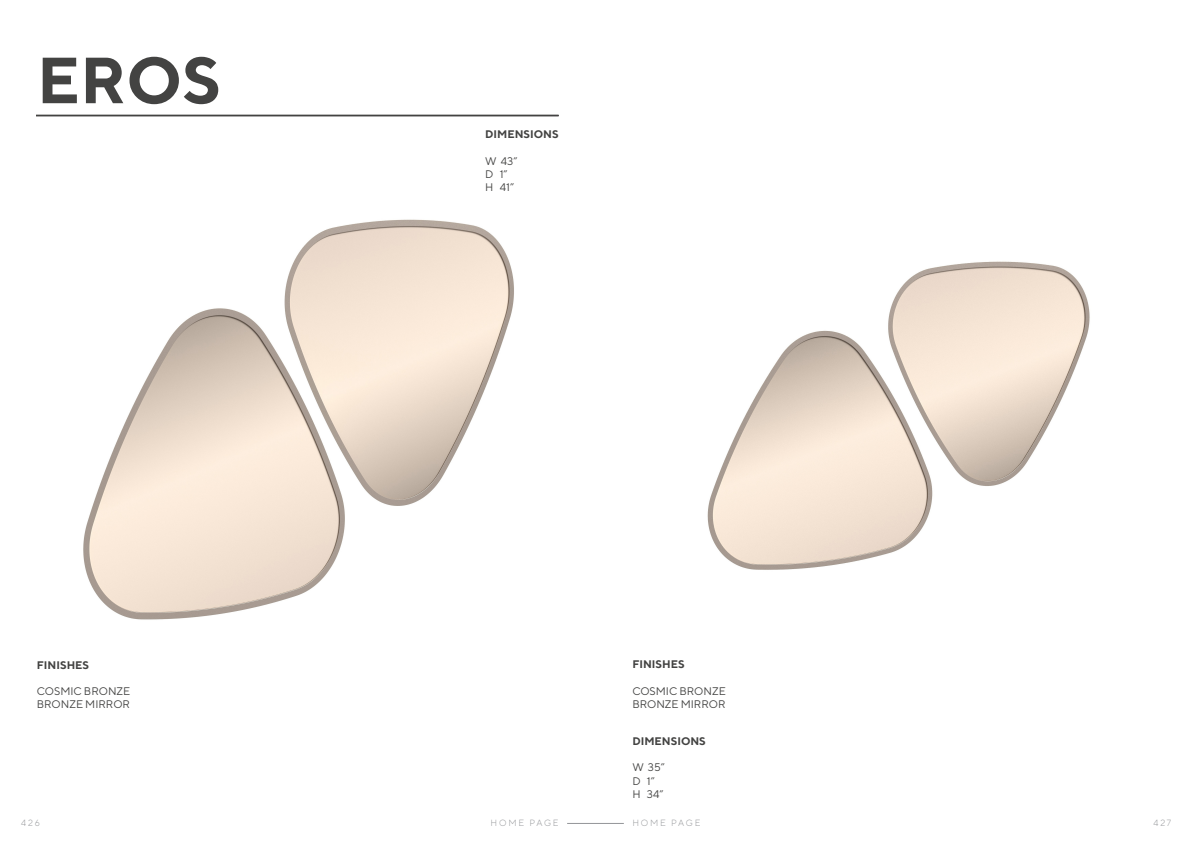
<style>
.page{position:relative;width:1191px;height:842px;background:#fff}
.page>*{position:absolute;margin:0;border:0;box-sizing:border-box;transform-origin:0 0}
.t1{font:700 65px "TT Norms";color:#434342}
.t2{font:11px/13.2px "TT Norms";color:#434342}
.t3{font:700 11px "TT Norms";color:#434342}
.t4{font:300 9px "TT Norms";letter-spacing:.2em;color:#939598}
</style>
<div class="page">
<img style="left:83px;top:219px;width:431px;height:401px">
<img style="left:707px;top:261px;width:383px;height:309px">
<div style="left:36px;top:115px;width:522px;height:1px;border:1px solid #434342"></div>
<hr style="left:567px;top:823px;width:57px;height:1px;background:#939598">
<h1 class="t1" style="left:37px;top:39px;width:186px">EROS</h1>
<p class="t3" style="left:37px;top:658px;width:54px">FINISHES</p>
<p class="t2" style="left:37px;top:684px;width:95px">COSMIC BRONZE<br>BRONZE MIRROR</p>
<p class="t3" style="left:485px;top:128px;width:75px">DIMENSIONS</p>
<p class="t2" style="left:485px;top:154px;width:34px">W 43”<br>D 1”<br>H 41”</p>
<p class="t3" style="left:632px;top:657px;width:54px">FINISHES</p>
<p class="t2" style="left:632px;top:684px;width:95px">COSMIC BRONZE<br>BRONZE MIRROR</p>
<p class="t3" style="left:632px;top:734px;width:75px">DIMENSIONS</p>
<p class="t2" style="left:632px;top:761px;width:34px">W 35”<br>D 1”<br>H 34”</p>
<p class="t4" style="left:21px;top:818px;width:20px">426</p>
<p class="t4" style="left:490px;top:818px;width:69px">HOME PAGE</p>
<p class="t4" style="left:632px;top:818px;width:69px">HOME PAGE</p>
<p class="t4" style="left:1153px;top:818px;width:19px">427</p>
</div>
